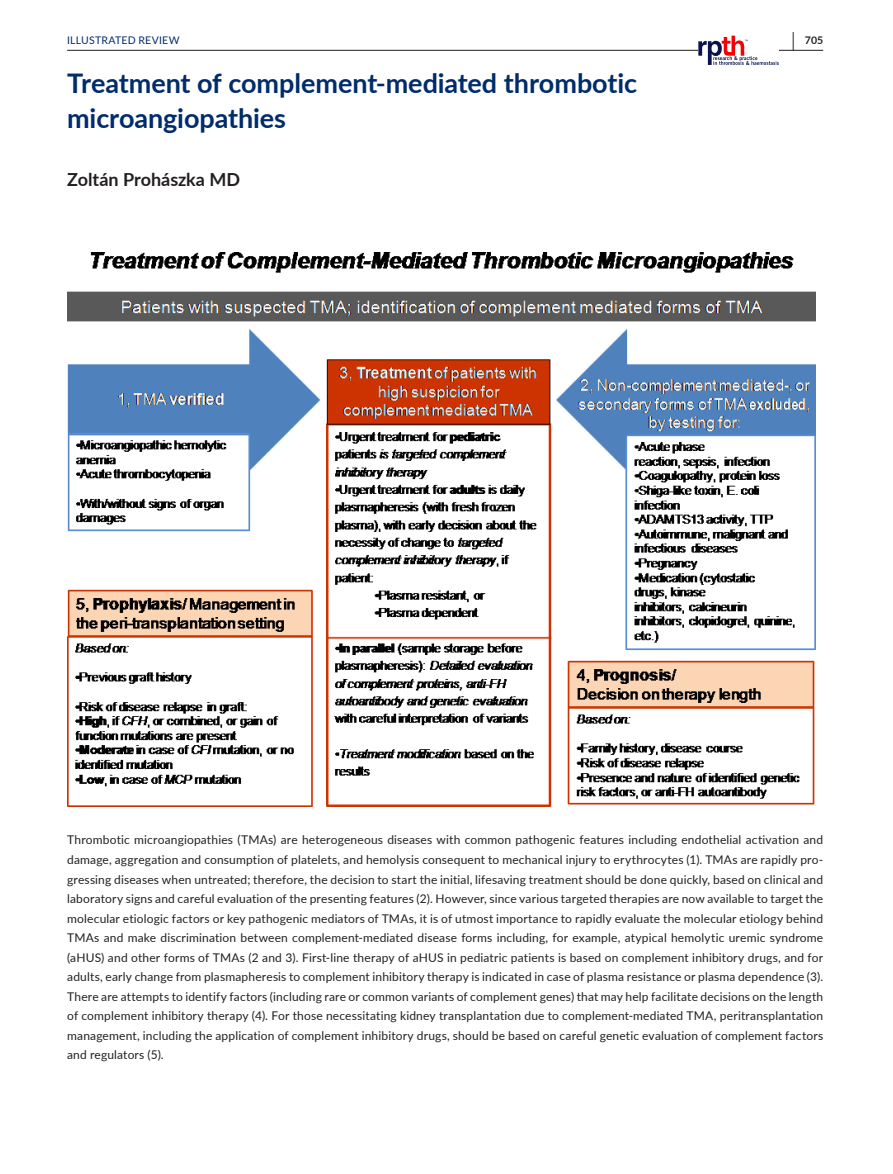
<style>
.page{position:relative;width:893px;height:1174px;background:#fff}
.page>*{position:absolute;margin:0;border:0;box-sizing:border-box;transform-origin:0 0}
.t1{font:700 27px/34.5px "Lato";letter-spacing:-.005em;color:#002c6b}
.t2{font:700 19.5px "Lato";color:#231f20;scale:.48 1}
.t3{font:700 18px "Lato";color:#231f20}
.t4{font:12px/19.5px "Lato";letter-spacing:.015em;color:#231f20;text-align:justify}
.t5{font:10.5px "Lato";letter-spacing:.02em;color:#002c6b}
.t6{font:700 10.5px "Lato";color:#231f20}
</style>
<div class="page">
<hr style="left:67px;top:50px;width:756px;height:1px;background:#231f20">
<svg style="left:698px;top:36px;width:81px;height:29px"></svg>
<img style="left:67px;top:252px;width:749px;height:554px">
<h2 class="t2" style="left:792px;top:25px;width:7px">|</h2>
<p class="t5" style="left:67px;top:33px;width:114px">ILLUSTRATED REVIEW</p>
<p class="t6" style="left:805px;top:33px;width:20px">705</p>
<h1 class="t1" style="left:67px;top:65px;width:571px">Treatment of complement-mediated thrombotic microangiopathies</h1>
<h3 class="t3" style="left:67px;top:166px;width:174px">Zoltán Prohászka MD</h3>
<p class="t4" style="left:67px;top:830px;width:758px">Thrombotic microangiopathies (TMAs) are heterogeneous diseases with common pathogenic features including endothelial activation and damage, aggregation and consumption of platelets, and hemolysis consequent to mechanical injury to erythrocytes (1). TMAs are rapidly pro&shy;gressing diseases when untreated; therefore, the decision to start the initial, lifesaving treatment should be done quickly, based on clinical and laboratory signs and careful evaluation of the presenting features (2). However, since various targeted therapies are now available to target the molecular etiologic factors or key pathogenic mediators of TMAs, it is of utmost importance to rapidly evaluate the molecular etiology behind TMAs and make discrimination between complement-mediated disease forms including, for example, atypical hemolytic uremic syndrome (aHUS) and other forms of TMAs (2 and 3). First-line therapy of aHUS in pediatric patients is based on complement inhibitory drugs, and for adults, early change from plasmapheresis to complement inhibitory therapy is indicated in case of plasma resistance or plasma dependence (3).<br>There are attempts to identify factors (including rare or common variants of complement genes) that may help facilitate decisions on the length of complement inhibitory therapy (4). For those necessitating kidney transplantation due to complement-mediated TMA, peritransplantation management, including the application of complement inhibitory drugs, should be based on careful genetic evaluation of complement factors and regulators (5).</p>
</div>
